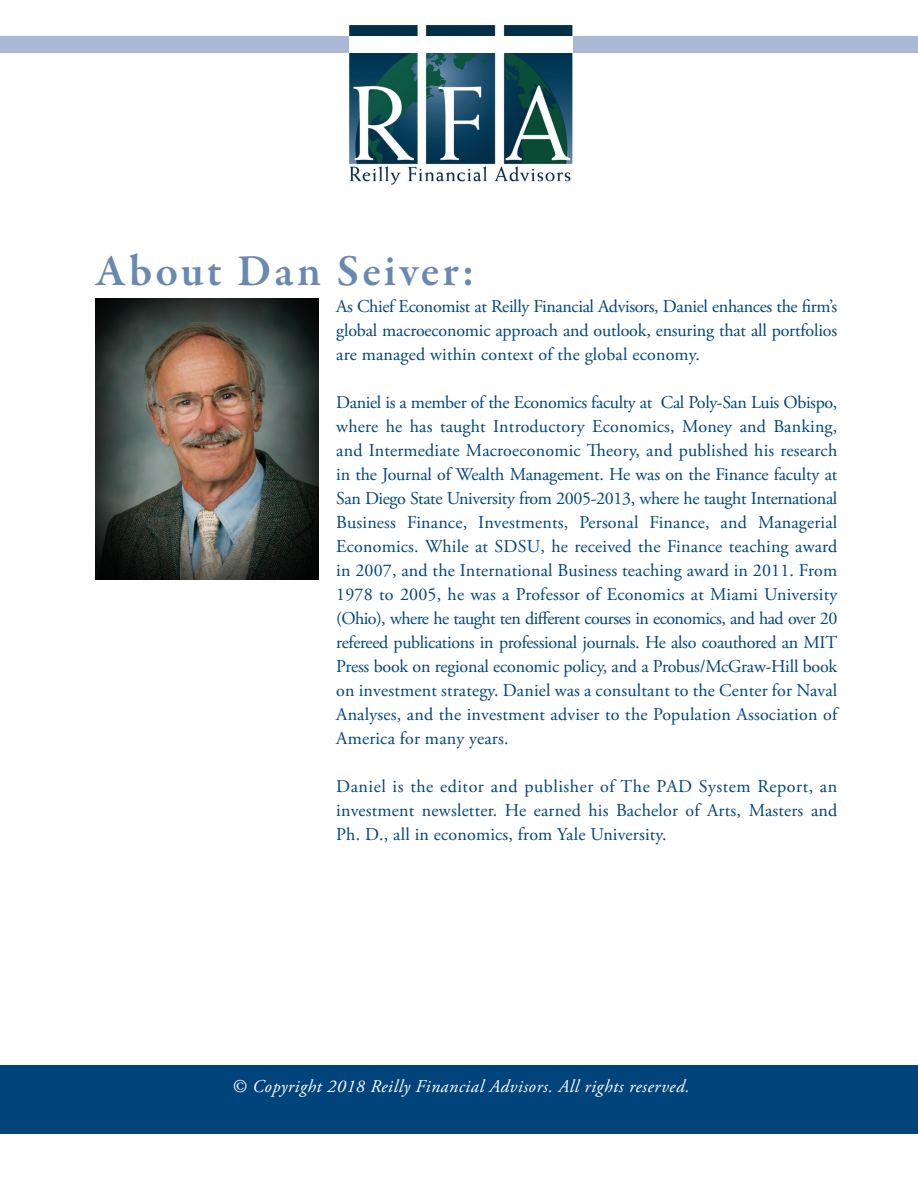
<style>
.page{position:relative;width:918px;height:1188px;background:#fff}
.page>*{position:absolute;margin:0;border:0;box-sizing:border-box;transform-origin:0 0}
.t1{font:600 45px "Garamond Premr Pro";letter-spacing:.07em;color:#6988b2}
.t2{font:18px/24px "Adobe Garamond Pro";letter-spacing:.01em;color:#00447b;text-align:justify}
.t3{font:italic 18px "Adobe Garamond Pro";letter-spacing:.03em;color:#fff}
</style>
<div class="page">
<div style="left:0;top:1066px;width:918px;height:68px;background:#00447b"></div>
<div style="left:0;top:36px;width:918px;height:16px;background:#a9b8d4"></div>
<img style="left:349px;top:25px;width:223px;height:160px">
<div style="left:349px;top:36px;width:223px;height:16px;background:#fff"></div>
<img style="left:95px;top:299px;width:224px;height:281px">
<h1 class="t1" style="left:95px;top:243px;width:381px">About Dan Seiver:</h1>
<p class="t2" style="left:336px;top:295px;width:503px">As Chief Economist at Reilly Financial Advisors, Daniel enhances the firm’s global macroeconomic approach and outlook, ensuring that all portfolios are managed within context of the global economy.</p>
<p class="t2" style="left:336px;top:391px;width:503px">Daniel is a member of the Economics faculty at Cal Poly-San Luis Obispo, where he has taught Introductory Economics, Money and Banking, and Intermediate Macroeconomic Theory, and published his research in the Journal of Wealth Management. He was on the Finance faculty at San Diego State University from 2005-2013, where he taught International Business Finance, Investments, Personal Finance, and Managerial Economics. While at SDSU, he received the Finance teaching award in 2007, and the International Business teaching award in 2011. From 1978 to 2005, he was a Professor of Economics at Miami University (Ohio), where he taught ten different courses in economics, and had over 20 refereed publications in professional journals. He also coauthored an MIT Press book on regional economic policy, and a Probus/McGraw-Hill book on investment strategy. Daniel was a consultant to the Center for Naval Analyses, and the investment adviser to the Population Association of America for many years.</p>
<p class="t2" style="left:336px;top:775px;width:502px">Daniel is the editor and publisher of The PAD System Report, an investment newsletter. He earned his Bachelor of Arts, Masters and Ph. D., all in economics, from Yale University.</p>
<p class="t3" style="left:232px;top:1076px;width:459px">© Copyright 2018 Reilly Financial Advisors. All rights reserved.</p>
</div>
